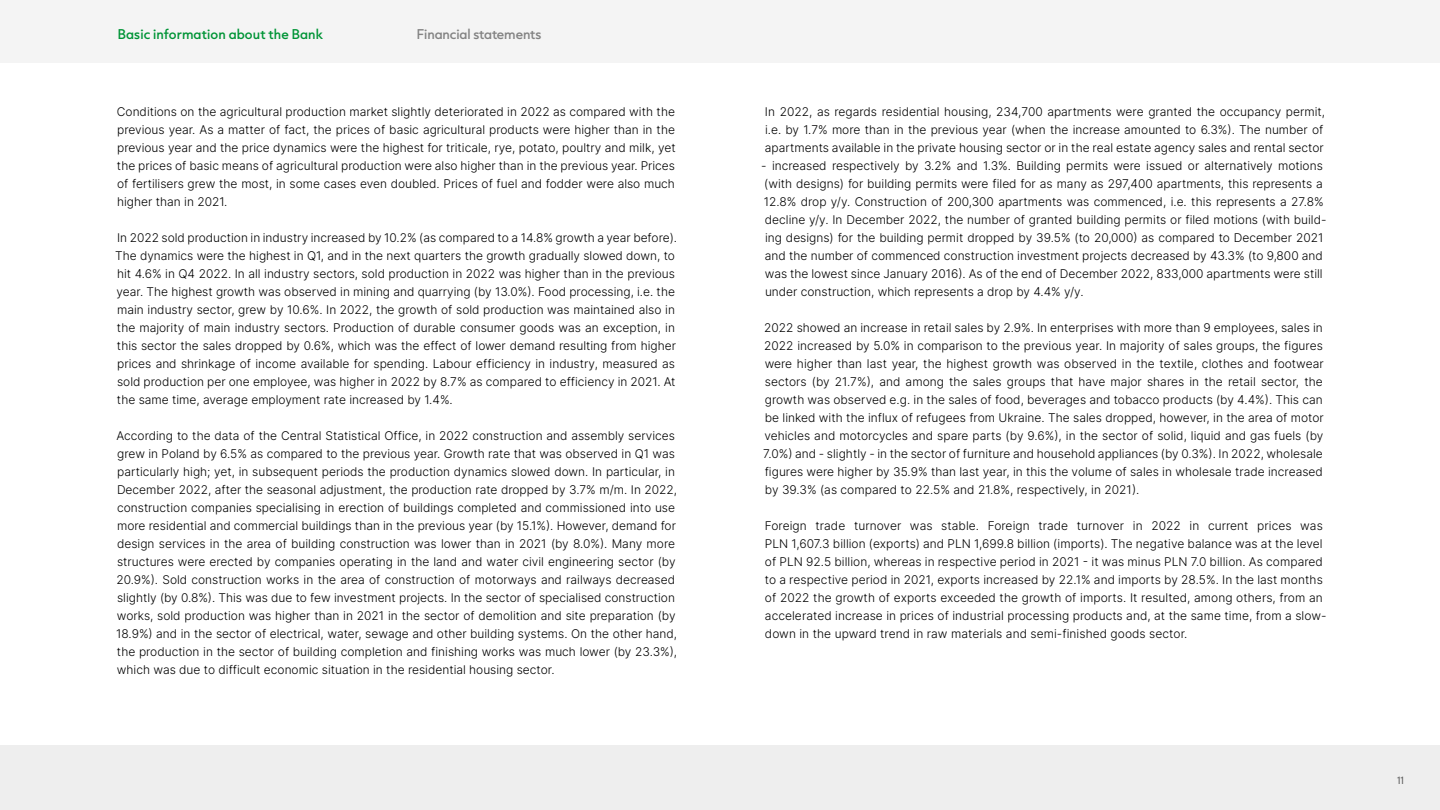
<style>
.page{position:relative;width:1440px;height:810px;background:#fff}
.page>*{position:absolute;margin:0;border:0;box-sizing:border-box;transform-origin:0 0}
.t1{font:300 12px/18px "Inter";color:#000}
.t2{font:500 12px "Capitana";letter-spacing:.01em;color:#009436}
.t3{font:500 12px "Capitana";letter-spacing:-.005em;color:#838383}
.t4{font:10.5px "Sequel Sans Book Head";color:#5a5a5a}
</style>
<div class="page">
<div style="left:0;top:0;width:1440px;height:63px;background:#f4f4f4"></div>
<div style="left:0;top:746px;width:1440px;height:64px;background:#eee"></div>
<p class="t2" style="left:118px;top:25px;width:207px">Basic information about the Bank</p>
<p class="t3" style="left:417px;top:25px;width:126px">Financial statements</p>
<p class="t1" style="left:117px;top:102px;width:560px;text-align:justify">Conditions on the agricultural production market slightly deteriorated in 2022 as compared with the previous year. As a matter of fact, the prices of basic agricultural products were higher than in the previous year and the price dynamics were the highest for triticale, rye, potato, poultry and milk, yet the prices of basic means of agricultural production were also higher than in the previous year. Prices of fertilisers grew the most, in some cases even doubled. Prices of fuel and fodder were also much higher than in 2021.</p>
<p class="t1" style="left:115px;top:228px;width:563px">In 2022 sold production in industry increased by 10.2% (as compared to a 14.8% growth a year before).<br>The dynamics were the highest in Q1, and in the next quarters the growth gradually slowed down, to hit 4.6% in Q4 2022. In all industry sectors, sold production in 2022 was higher than in the previous year. The highest growth was observed in mining and quarrying (by 13.0%). Food processing, i.e. the main industry sector, grew by 10.6%. In 2022, the growth of sold production was maintained also in the majority of main industry sectors. Production of durable consumer goods was an exception, in this sector the sales dropped by 0.6%, which was the effect of lower demand resulting from higher prices and shrinkage of income available for spending. Labour efficiency in industry, measured as sold production per one employee, was higher in 2022 by 8.7% as compared to efficiency in 2021. At the same time, average employment rate increased by 1.4%.</p>
<p class="t1" style="left:116px;top:426px;width:563px">According to the data of the Central Statistical Office, in 2022 construction and assembly services grew in Poland by 6.5% as compared to the previous year. Growth rate that was observed in Q1 was particularly high; yet, in subsequent periods the production dynamics slowed down. In particular, in December 2022, after the seasonal adjustment, the production rate dropped by 3.7% m/m. In 2022, construction companies specialising in erection of buildings completed and commissioned into use more residential and commercial buildings than in the previous year (by 15.1%). However, demand for design services in the area of building construction was lower than in 2021 (by 8.0%). Many more structures were erected by companies operating in the land and water civil engineering sector (by 20.9%). Sold construction works in the area of construction of motorways and railways decreased slightly (by 0.8%). This was due to few investment projects. In the sector of specialised construction works, sold production was higher than in 2021 in the sector of demolition and site preparation (by 18.9%) and in the sector of electrical, water, sewage and other building systems. On the other hand, the production in the sector of building completion and finishing works was much lower (by 23.3%), which was due to difficult economic situation in the residential housing sector.</p>
<p class="t1" style="left:765px;top:102px;width:562px">In 2022, as regards residential housing, 234,700 apartments were granted the occupancy permit, i.e. by 1.7% more than in the previous year (when the increase amounted to 6.3%). The number of apartments available in the private housing sector or in the real estate agency sales and rental sector</p>
<p class="t1" style="left:761px;top:156px;width:567px">- increased respectively by 3.2% and 1.3%. Building permits were issued or alternatively motions (with designs) for building permits were filed for as many as 297,400 apartments, this represents a 12.8% drop y/y. Construction of 200,300 apartments was commenced, i.e. this represents a 27.8% decline y/y. In December 2022, the number of granted building permits or filed motions (with build&shy;ing designs) for the building permit dropped by 39.5% (to 20,000) as compared to December 2021 and the number of commenced construction investment projects decreased by 43.3% (to 9,800 and was the lowest since January 2016). As of the end of December 2022, 833,000 apartments were still under construction, which represents a drop by 4.4% y/y.</p>
<p class="t1" style="left:763px;top:318px;width:562px;text-align:justify">2022 showed an increase in retail sales by 2.9%. In enterprises with more than 9 employees, sales in 2022 increased by 5.0% in comparison to the previous year. In majority of sales groups, the figures were higher than last year, the highest growth was observed in the textile, clothes and footwear sectors (by 21.7%), and among the sales groups that have major shares in the retail sector, the growth was observed e.g. in the sales of food, beverages and tobacco products (by 4.4%). This can be linked with the influx of refugees from Ukraine. The sales dropped, however, in the area of motor vehicles and motorcycles and spare parts (by 9.6%), in the sector of solid, liquid and gas fuels (by 7.0%) and - slightly - in the sector of furniture and household appliances (by 0.3%). In 2022, wholesale figures were higher by 35.9% than last year, in this the volume of sales in wholesale trade increased by 39.3% (as compared to 22.5% and 21.8%, respectively, in 2021).</p>
<p class="t1" style="left:765px;top:516px;width:563px">Foreign trade turnover was stable. Foreign trade turnover in 2022 in current prices was PLN 1,607.3 billion (exports) and PLN 1,699.8 billion (imports). The negative balance was at the level of PLN 92.5 billion, whereas in respective period in 2021 - it was minus PLN 7.0 billion. As compared to a respective period in 2021, exports increased by 22.1% and imports by 28.5%. In the last months of 2022 the growth of exports exceeded the growth of imports. It resulted, among others, from an accelerated increase in prices of industrial processing products and, at the same time, from a slow&shy;down in the upward trend in raw materials and semi-finished goods sector.</p>
<p class="t4" style="left:1397px;top:773px;width:8px">11</p>
</div>
